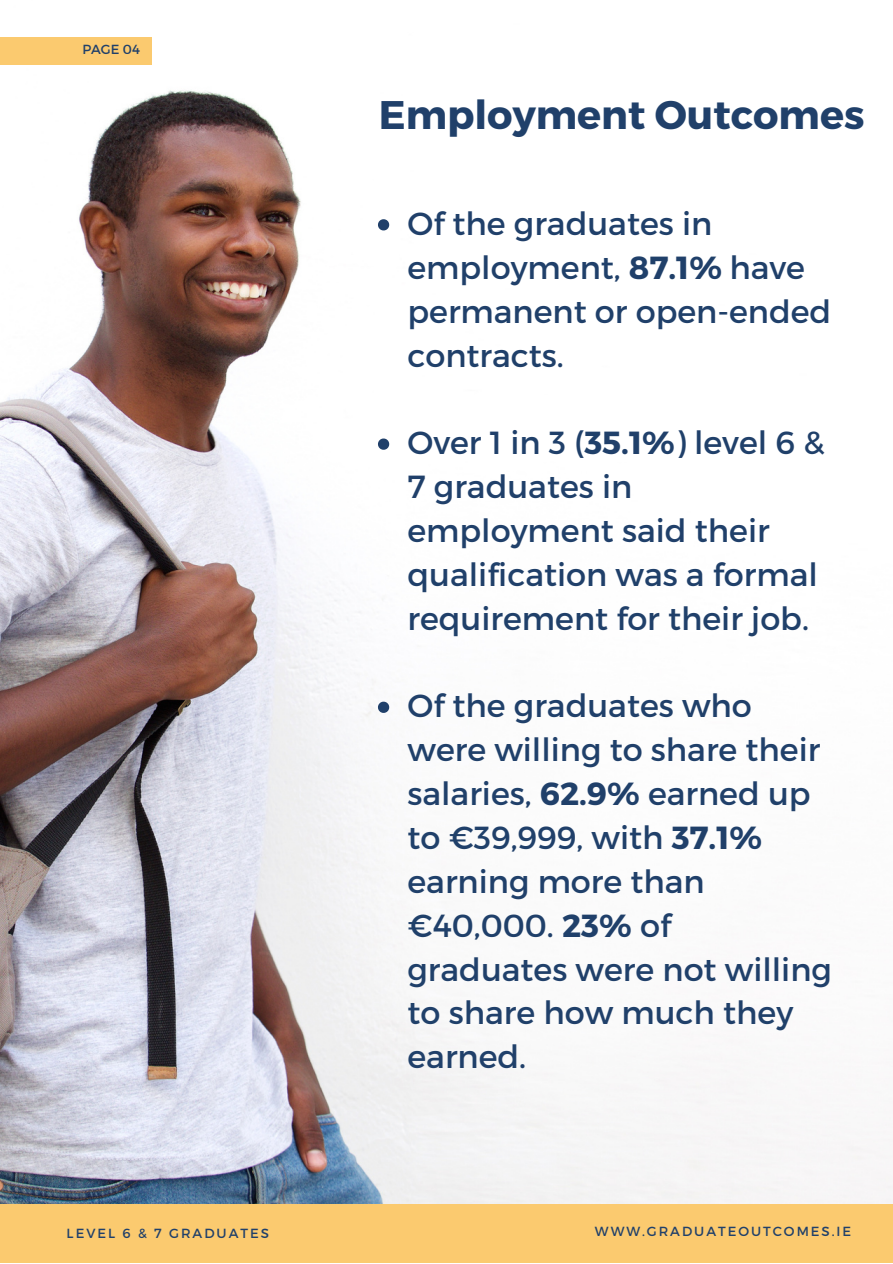
<style>
.page{position:relative;width:893px;height:1264px;background:#fff}
.page>*{position:absolute;margin:0;border:0;box-sizing:border-box;transform-origin:0 0}
.t1{font:700 39.9px "Montserrat";color:#20406a}
.t2{font:31.95px/43.8px "Montserrat";color:#20406a}
.t3{font:13.2px "Montserrat";letter-spacing:.15em;color:#20406a}
.s1{font-weight:700}
</style>
<div class="page">
<img style="left:0;top:37px;width:892px;height:1167px">
<div style="left:0;top:1204px;width:892px;height:58px;background:#fbca6f"></div>
<div style="left:0;top:37px;width:151px;height:27px;background:#fbca6f"></div>
<svg style="left:378px;top:219px;width:11px;height:11px"></svg>
<svg style="left:378px;top:438px;width:11px;height:12px"></svg>
<svg style="left:378px;top:701px;width:11px;height:12px"></svg>
<p class="t3" style="left:82px;top:41px;width:59px">PAGE 04</p>
<p class="t1" style="left:379px;top:88px;width:487px">Employment Outcomes</p>
<p class="t2" style="left:407px;top:200px;width:425px">Of the graduates in employment, <span class="s1">87.1%</span> have permanent or open-ended contracts.</p>
<p class="t2" style="left:407px;top:419px;width:418px">Over 1 in 3 (<span class="s1">35.1%</span>) level 6 &amp;<br>7 graduates in employment said their qualification was a formal requirement for their job.</p>
<p class="t2" style="left:407px;top:682px;width:426px">Of the graduates who were willing to share their salaries, <span class="s1">62.9%</span> earned up to €39,999, with <span class="s1">37.1% </span>earning more than €40,000. <span class="s1">23%</span> of graduates were not willing to share how much they earned.</p>
<p class="t3" style="left:67px;top:1224px;width:204px">LEVEL 6 &amp; 7 GRADUATES</p>
<p class="t3" style="left:595px;top:1223px;width:258px">WWW.GRADUATEOUTCOMES.IE</p>
</div>
